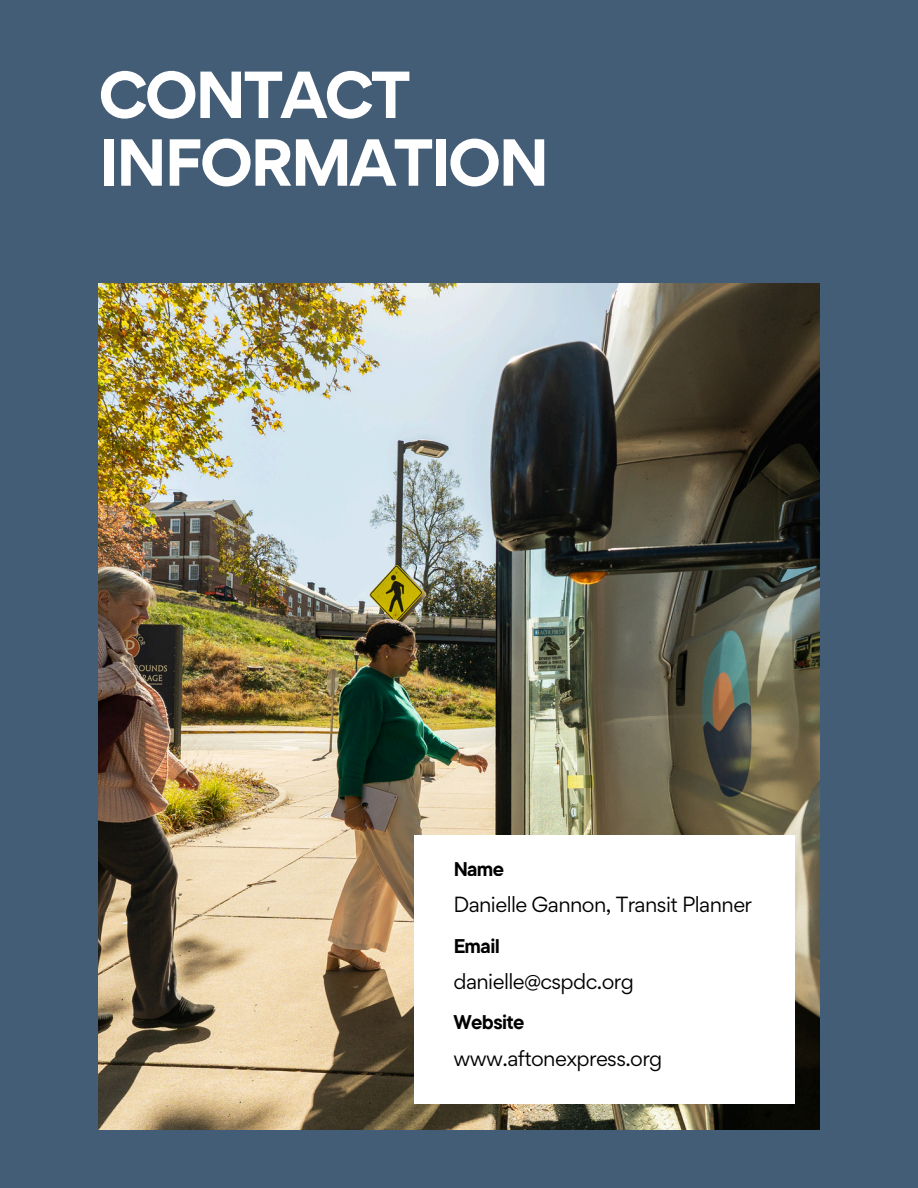
<style>
.page{position:relative;width:918px;height:1188px;background:#445d77}
.page>*{position:absolute;margin:0;border:0;box-sizing:border-box;transform-origin:0 0}
.t1{font:700 59.25px/67.8px "Gordita";letter-spacing:-.05em;color:#fff}
.t2{font:700 19.8px "TT Commons Pro";letter-spacing:-.03em;color:#000}
.t3{font:19.5px "Gordita";letter-spacing:-.03em;color:#000}
</style>
<div class="page">
<img style="left:98px;top:283px;width:721px;height:846px">
<div style="left:414px;top:835px;width:381px;height:269px;background:#fff"></div>
<h1 class="t1" style="left:98px;top:60px;width:453px">CONTACT<br>INFORMATION</h1>
<p class="t2" style="left:453px;top:856px;width:52px">Name</p>
<p class="t3" style="left:453px;top:892px;width:300px">Danielle Gannon, Transit Planner</p>
<p class="t2" style="left:453px;top:933px;width:48px">Email</p>
<p class="t3" style="left:453px;top:969px;width:182px">danielle@cspdc.org</p>
<p class="t2" style="left:453px;top:1009px;width:73px">Website</p>
<p class="t3" style="left:453px;top:1045px;width:210px">www.aftonexpress.org</p>
</div>
